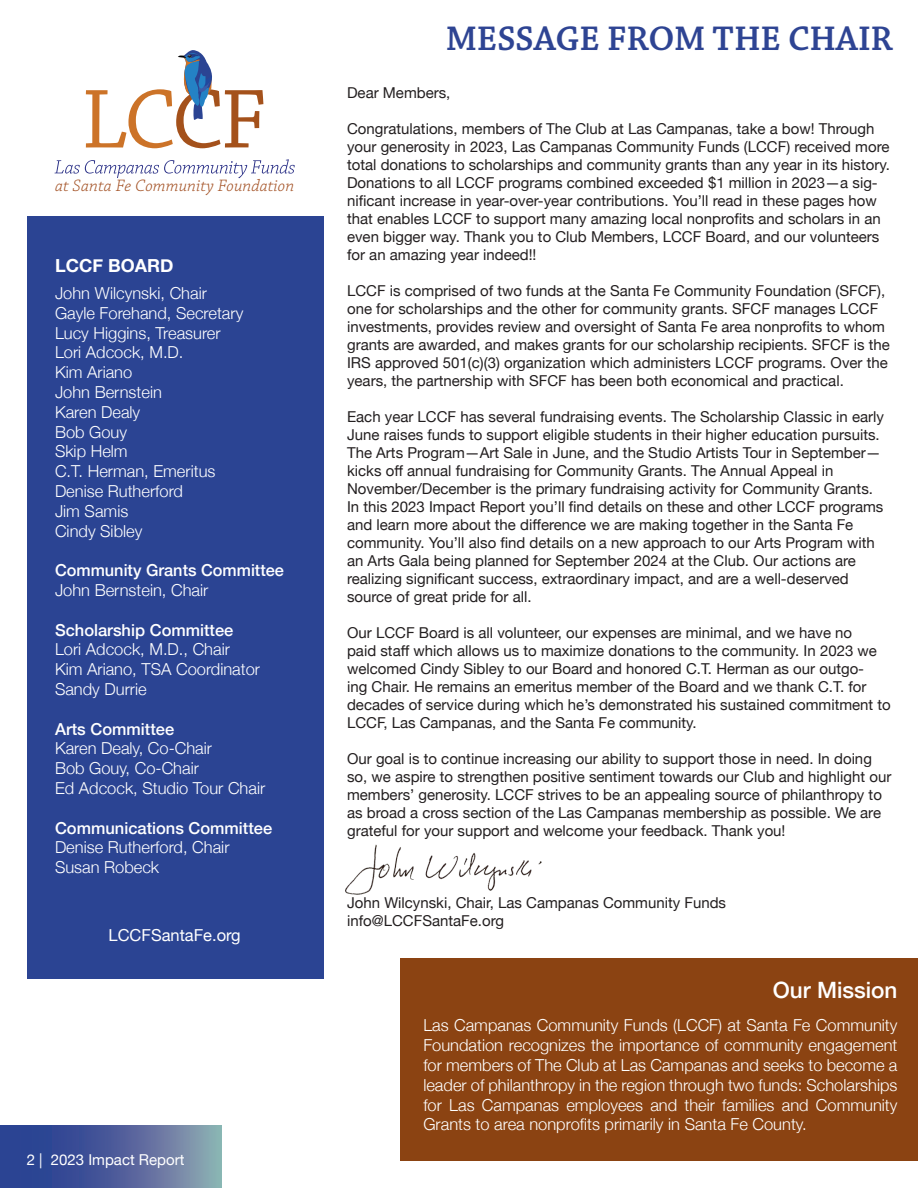
<style>
.page{position:relative;width:918px;height:1188px;background:#fff}
.page>*{position:absolute;margin:0;border:0;box-sizing:border-box;transform-origin:0 0}
.t1{font:600 36px "Chaparral Pro";letter-spacing:-.005em;color:#2e4493}
.t2{font:500 22.5px "Helvetica Neue";color:#fff}
.t3{font:700 18px "Helvetica Neue";color:#fff}
.t4{font:17.4px "Chaparral Pro Light It Capt";letter-spacing:.005em;color:#a35124}
.t5{font:300 16.5px/19.8px "Helvetica Neue";color:#fff;text-align:justify}
.t6{font:500 16.5px "Helvetica Neue";color:#fff}
.t7{font:16.5px "Helvetica Neue";color:#fff}
.t8{font:15px/18px "Helvetica Neue";color:#231f20}
.t9{font:15px "Helvetica Neue";color:#fff}
</style>
<div class="page">
<svg style="left:0;top:1126px;width:221px;height:62px;background:#51659d"></svg>
<div style="left:27px;top:216px;width:297px;height:762px;background:#2b4493"></div>
<div style="left:400px;top:959px;width:518px;height:202px;background:#8b4312"></div>
<svg style="left:86px;top:50px;width:177px;height:98px"></svg>
<svg style="left:55px;top:159px;width:240px;height:19px"></svg>
<img style="left:345px;top:844px;width:197px;height:51px">
<p class="t4" style="left:55px;top:176px;width:241px">at Santa Fe Community Foundation</p>
<p class="t3" style="left:55px;top:252px;width:120px">LCCF BOARD</p>
<p class="t5" style="left:55px;top:282px;width:153px">John Wilcynski, Chair</p>
<p class="t5" style="left:55px;top:302px;width:190px">Gayle Forehand, Secretary</p>
<p class="t5" style="left:55px;top:322px;width:167px">Lucy Higgins, Treasurer</p>
<p class="t5" style="left:55px;top:341px;width:130px">Lori Adcock, M.D.</p>
<p class="t5" style="left:55px;top:361px;width:79px">Kim Ariano</p>
<p class="t5" style="left:55px;top:381px;width:108px">John Bernstein</p>
<p class="t5" style="left:55px;top:401px;width:87px">Karen Dealy</p>
<p class="t5" style="left:55px;top:421px;width:74px">Bob Gouy</p>
<p class="t5" style="left:55px;top:440px;width:74px">Skip Helm</p>
<p class="t5" style="left:55px;top:460px;width:162px">C.T. Herman, Emeritus</p>
<p class="t5" style="left:55px;top:480px;width:130px">Denise Rutherford</p>
<p class="t5" style="left:55px;top:500px;width:75px">Jim Samis</p>
<p class="t5" style="left:55px;top:520px;width:89px">Cindy Sibley</p>
<p class="t6" style="left:55px;top:557px;width:231px">Community Grants Committee</p>
<p class="t5" style="left:55px;top:579px;width:155px">John Bernstein, Chair</p>
<p class="t6" style="left:55px;top:616px;width:180px">Scholarship Committee</p>
<p class="t5" style="left:55px;top:638px;width:176px">Lori Adcock, M.D., Chair</p>
<p class="t5" style="left:55px;top:658px;width:207px">Kim Ariano, TSA Coordinator</p>
<p class="t5" style="left:55px;top:678px;width:93px">Sandy Durrie</p>
<p class="t6" style="left:55px;top:715px;width:121px">Arts Committee</p>
<p class="t5" style="left:55px;top:737px;width:159px">Karen Dealy, Co-Chair</p>
<p class="t5" style="left:55px;top:757px;width:145px">Bob Gouy, Co-Chair</p>
<p class="t5" style="left:55px;top:777px;width:212px">Ed Adcock, Studio Tour Chair</p>
<p class="t6" style="left:55px;top:814px;width:219px">Communications Committee</p>
<p class="t5" style="left:55px;top:836px;width:176px">Denise Rutherford, Chair</p>
<p class="t5" style="left:55px;top:856px;width:106px">Susan Robeck</p>
<p class="t7" style="left:109px;top:923px;width:134px">LCCFSantaFe.org</p>
<p class="t9" style="left:27px;top:1149px;width:159px">2 | 2023 Impact Report</p>
<p class="t1" style="left:446px;top:19px;width:448px">MESSAGE FROM THE CHAIR</p>
<p class="t8" style="left:347px;top:84px;width:105px">Dear Members,</p>
<p class="t8" style="left:347px;top:120px;width:544px">Congratulations, members of The Club at Las Campanas, take a bow! Through your generosity in 2023, Las Campanas Community Funds (LCCF) received more total donations to scholarships and community grants than any year in its history.<br>Donations to all LCCF programs combined exceeded $1 million in 2023—a sig&shy;nificant increase in year-over-year contributions. You’ll read in these pages how that enables LCCF to support many amazing local nonprofits and scholars in an even bigger way. Thank you to Club Members, LCCF Board, and our volunteers for an amazing year indeed!!</p>
<p class="t8" style="left:347px;top:282px;width:544px">LCCF is comprised of two funds at the Santa Fe Community Foundation (SFCF), one for scholarships and the other for community grants. SFCF manages LCCF investments, provides review and oversight of Santa Fe area nonprofits to whom grants are awarded, and makes grants for our scholarship recipients. SFCF is the IRS approved 501(c)(3) organization which administers LCCF programs. Over the years, the partnership with SFCF has been both economical and practical.</p>
<p class="t8" style="left:347px;top:408px;width:538px">Each year LCCF has several fundraising events. The Scholarship Classic in early June raises funds to support eligible students in their higher education pursuits.<br>The Arts Program—Art Sale in June, and the Studio Artists Tour in September— kicks off annual fundraising for Community Grants. The Annual Appeal in</p>
<p class="t8" style="left:347px;top:480px;width:538px">November/December is the primary fundraising activity for Community Grants.<br>In this 2023 Impact Report you’ll find details on these and other LCCF programs and learn more about the difference we are making together in the Santa Fe community. You’ll also find details on a new approach to our Arts Program with an Arts Gala being planned for September 2024 at the Club. Our actions are realizing significant success, extraordinary impact, and are a well-deserved source of great pride for all.</p>
<p class="t8" style="left:347px;top:624px;width:545px">Our LCCF Board is all volunteer, our expenses are minimal, and we have no<br>paid staff which allows us to maximize donations to the community. In 2023 we welcomed Cindy Sibley to our Board and honored C.T. Herman as our outgo-<br>ing Chair. He remains an emeritus member of the Board and we thank C.T. for decades of service during which he’s demonstrated his sustained commitment to LCCF, Las Campanas, and the Santa Fe community.</p>
<p class="t8" style="left:347px;top:750px;width:546px">Our goal is to continue increasing our ability to support those in need. In doing so, we aspire to strengthen positive sentiment towards our Club and highlight our members’ generosity. LCCF strives to be an appealing source of philanthropy to as broad a cross section of the Las Campanas membership as possible. We are grateful for your support and welcome your feedback. Thank you!</p>
<p class="t8" style="left:347px;top:894px;width:381px">John Wilcynski, Chair, Las Campanas Community Funds</p>
<p class="t8" style="left:347px;top:912px;width:158px">info@LCCFSantaFe.org</p>
<p class="t2" style="left:773px;top:972px;width:126px">Our Mission</p>
<p class="t5" style="left:423px;top:1014px;width:476px">Las Campanas Community Funds (LCCF) at Santa Fe Community Foundation recognizes the importance of community engagement for members of The Club at Las Campanas and seeks to become a leader of philanthropy in the region through two funds: Scholarships for Las Campanas employees and their families and Community Grants to area nonprofits primarily in Santa Fe County.</p>
</div>
